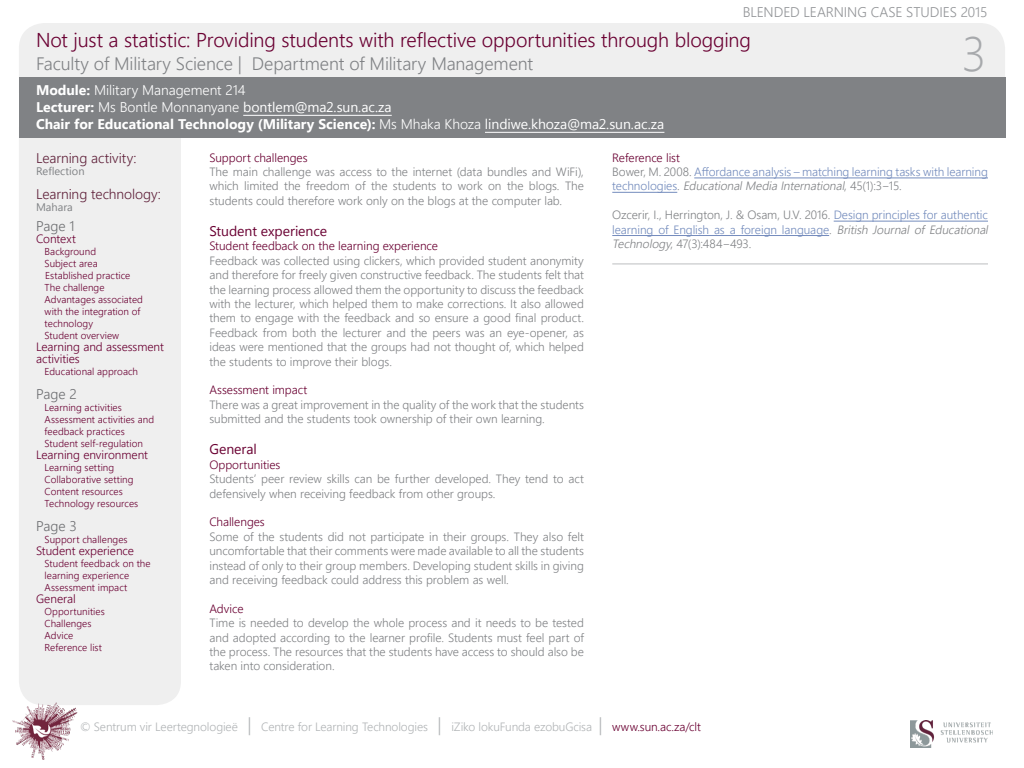
<style>
.page{position:relative;width:1024px;height:768px;background:#fff}
.page>*{position:absolute;margin:0;border:0;box-sizing:border-box;transform-origin:0 0}
.t1{font:300 48px "Segoe UI";color:#a7a9ac}
.t2{font:300 20px "Segoe UI";letter-spacing:-.005em;color:#6a0032}
.t3{font:300 18px "Segoe UI";letter-spacing:-.01em;color:#808285}
.t4{font:700 14px/17px "Segoe UI";color:#fff}
.t5{font:300 14px "Segoe UI";letter-spacing:-.005em;color:#60223b}
.t6{font:300 14px "Segoe UI";letter-spacing:-.005em;color:#939598}
.t7{font:14px "Segoe UI";letter-spacing:-.005em;color:#6a0032}
.t8{font:300 14px "Segoe UI";letter-spacing:-.005em;color:#6d6e71}
.t9{font:300 12px/14.4px "Segoe UI";letter-spacing:-.005em;color:#808285;text-align:justify}
.t10{font:300 12px/14.4px "Segoe UI";letter-spacing:-.005em;color:#748cbd}
.t11{font:300 12px/12px "Segoe UI";letter-spacing:-.005em;color:#6a0032}
.t12{font:300 12px "Segoe UI";letter-spacing:-.01em;color:#b1b4b6}
.t13{font:11px "Segoe UI";color:#808285}
.t14{font:300 10px/12px "Segoe UI";letter-spacing:.005em;color:#6a0032}
.s1{font-weight:300}
.s2{font-weight:400}
.s3{color:#6a0032}
.s4{color:#808285}
.s5{font-style:italic;color:#808285}
.s6{font-size:18px}
</style>
<div class="page">
<div style="left:19px;top:23px;width:986px;height:94px;background:#efefef;border-radius:26px"></div>
<div style="left:19px;top:106px;width:162px;height:599px;background:#efefef;border-radius:24px"></div>
<div style="left:19px;top:77px;width:986px;height:61px;background:#808285"></div>
<hr style="left:243px;top:115px;width:149px;height:1px;background:#fff">
<hr style="left:485px;top:132px;width:179px;height:1px;background:#fff">
<img style="left:12px;top:701px;width:66px;height:59px">
<hr style="left:694px;top:178px;width:294px;height:1px;background:#748cbd">
<hr style="left:612px;top:192px;width:65px;height:1px;background:#748cbd">
<hr style="left:834px;top:221px;width:154px;height:1px;background:#748cbd">
<hr style="left:612px;top:235px;width:217px;height:1px;background:#748cbd">
<hr style="left:612px;top:264px;width:376px;height:1px;background:#bcbec0">
<img style="left:910px;top:720px;width:83px;height:28px">
<p class="t6" style="left:743px;top:1px;width:246px">BLENDED LEARNING CASE STUDIES 2015</p>
<h2 class="t2" style="left:36px;top:24px;width:717px">Not just a statistic: Providing students with reflective opportunities through blogging</h2>
<p class="t4" style="left:36px;top:81px;width:630px">Module: <span class="s1">Military Management 214<br></span>Lecturer: <span class="s1">Ms Bontle Monnanyane</span> <span class="s2">bontlem@ma2.sun.ac.za<br></span>Chair for Educational Technology (Military Science): <span class="s1">Ms Mhaka Khoza</span> <span class="s2">lindiwe.khoza@ma2.sun.ac.za</span></p>
<h1 class="t1" style="left:962px;top:21px;width:26px">3</h1>
<h3 class="t3" style="left:36px;top:50px;width:499px">Faculty of Military Science | Department of Military Management</h3>
<p class="t5" style="left:36px;top:148px;width:102px">Learning activity:</p>
<p class="t13" style="left:36px;top:164px;width:50px">Reflection</p>
<p class="t5" style="left:36px;top:184px;width:126px">Learning technology:</p>
<p class="t13" style="left:36px;top:200px;width:38px">Mahara</p>
<p class="t8" style="left:36px;top:216px;width:40px">Page 1</p>
<p class="t11" style="left:36px;top:233px;width:41px">Context</p>
<p class="t14" style="left:45px;top:245px;width:100px">Background<br>Subject area<br>Established practice<br>The challenge<br>Advantages associated with the integration of technology<br>Student overview</p>
<p class="t11" style="left:36px;top:341px;width:129px">Learning and assessment activities</p>
<p class="t14" style="left:45px;top:365px;width:95px">Educational approach</p>
<p class="t8" style="left:36px;top:384px;width:42px">Page 2</p>
<p class="t14" style="left:45px;top:401px;width:111px">Learning activities<br>Assessment activities and feedback practices<br>Student self-regulation</p>
<p class="t11" style="left:36px;top:449px;width:113px">Learning environment</p>
<p class="t14" style="left:45px;top:461px;width:95px">Learning setting<br>Collaborative setting<br>Content resources<br>Technology resources</p>
<p class="t8" style="left:36px;top:516px;width:42px">Page 3</p>
<p class="t14" style="left:45px;top:533px;width:85px">Support challenges</p>
<p class="t11" style="left:36px;top:545px;width:99px">Student experience</p>
<p class="t14" style="left:45px;top:557px;width:108px">Student feedback on the learning experience<br>Assessment impact</p>
<p class="t11" style="left:36px;top:593px;width:41px">General</p>
<p class="t14" style="left:45px;top:605px;width:62px">Opportunities<br>Challenges<br>Advice<br>Reference list</p>
<p class="t11" style="left:209px;top:151px;width:100px">Support challenges</p>
<p class="t9" style="left:209px;top:164px;width:376px">The main challenge was access to the internet (data bundles and WiFi), which limited the freedom of the students to work on the blogs. The students could therefore work only on the blogs at the computer lab.</p>
<p class="t7" style="left:209px;top:221px;width:119px">Student experience</p>
<p class="t11" style="left:209px;top:240px;width:230px">Student feedback on the learning experience</p>
<p class="t9" style="left:209px;top:253px;width:376px">Feedback was collected using clickers, which provided student anonymity and therefore for freely given constructive feedback. The students felt that the learning process allowed them the opportunity to discuss the feedback with the lecturer, which helped them to make corrections. It also allowed them to engage with the feedback and so ensure a good final product.<br>Feedback from both the lecturer and the peers was an eye-opener, as ideas were mentioned that the groups had not thought of, which helped the students to improve their blogs.</p>
<p class="t11" style="left:209px;top:384px;width:99px">Assessment impact</p>
<p class="t9" style="left:209px;top:397px;width:376px">There was a great improvement in the quality of the work that the students submitted and the students took ownership of their own learning.</p>
<p class="t7" style="left:209px;top:440px;width:49px">General</p>
<p class="t11" style="left:209px;top:458px;width:72px">Opportunities</p>
<p class="t9" style="left:209px;top:471px;width:376px">Students’ peer review skills can be further developed. They tend to act defensively when receiving feedback from other groups.</p>
<p class="t11" style="left:209px;top:516px;width:57px">Challenges</p>
<p class="t9" style="left:209px;top:529px;width:376px">Some of the students did not participate in their groups. They also felt uncomfortable that their comments were made available to all the students instead of only to their group members. Developing student skills in giving and receiving feedback could address this problem as well.</p>
<p class="t11" style="left:209px;top:602px;width:36px">Advice</p>
<p class="t9" style="left:209px;top:615px;width:376px">Time is needed to develop the whole process and it needs to be tested and adopted according to the learner profile. Students must feel part of the process. The resources that the students have access to should also be taken into consideration.</p>
<p class="t10" style="left:612px;top:150px;width:377px"><span class="s3">Reference list<br></span><span class="s4">Bower, M. 2008.</span> Affordance analysis – matching learning tasks with learning te c h n o l o g i e s <span class="s4">.</span> <span class="s5">EducationalMedia International</span><span class="s4">, 45 (1 ) : 3 − 1 5 .</span></p>
<p class="t10" style="left:612px;top:207px;width:380px"><span class="s4">Ozcerir, I., Herrington, J. &amp; Osam, U.V. 2016.</span> Design principles for authentic learning of English as a foreign language<span class="s4">.</span> <span class="s5">British Journal of Educational<br>Technology</span><span class="s4">, 47(3):484−493.</span></p>
<p class="t12" style="left:80px;top:718px;width:622px">© Sentrum vir Leertegnologieë <span class="s6">|</span> Centre for Learning Technologies <span class="s6">|</span> iZiko lokuFunda ezobuGcisa <span class="s6">|</span> <span class="s3">www.sun.ac.za/clt</span></p>
</div>
